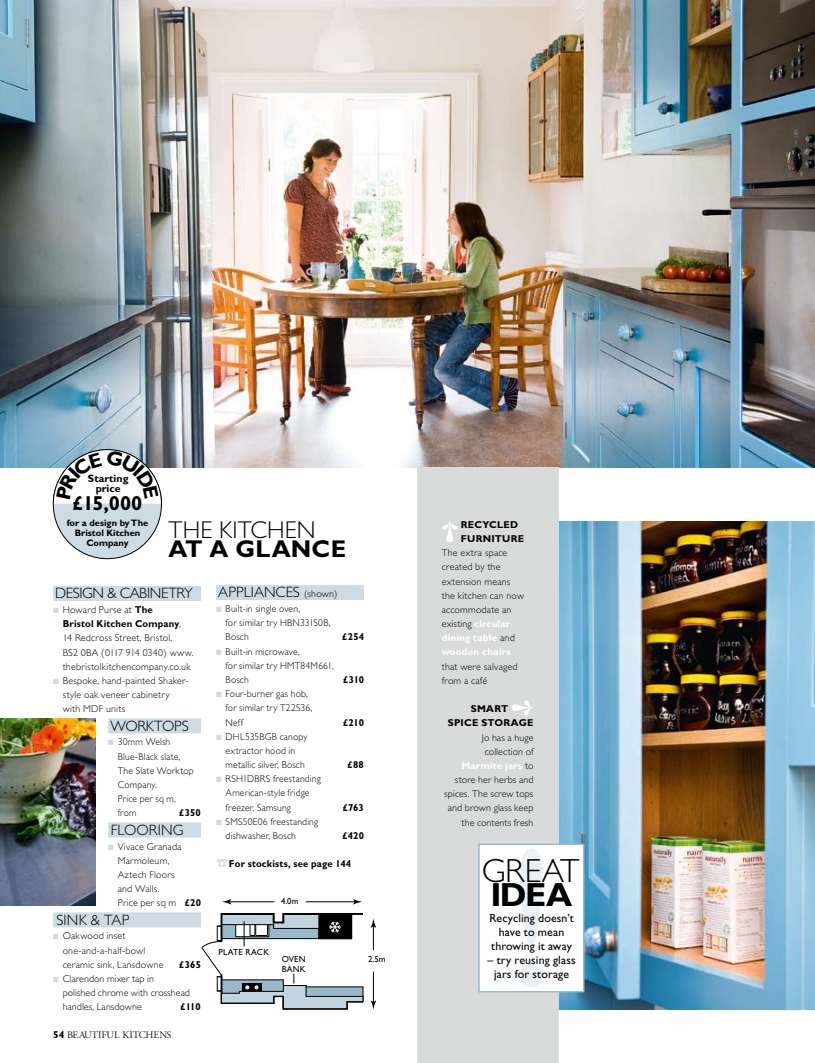
<style>
.page{position:relative;width:815px;height:1063px;background:#fff}
.page>*{position:absolute;margin:0;border:0;box-sizing:border-box;transform-origin:0 0}
.t1{font:198.25px "Gill Sans";color:#ebf0f5}
.t2{font:300 33.5px "Gill Sans";color:#000}
.t3{font:700 33.5px "Gill Sans";color:#000}
.t4{font:300 24.38px "Gill Sans";letter-spacing:.005em;color:#000}
.t5{font:700 24.38px "Gill Sans";letter-spacing:.01em;color:#000}
.t6{font:700 20.25px "Gill Sans";color:#000}
.t7{font:300 15px "Gill Sans";letter-spacing:-.005em;color:#000}
.t8{font:300 15px "Gill Sans";letter-spacing:-.025em;color:#000}
.t9{font:11.88px/14.1px "Gill Sans";letter-spacing:.01em;color:#000;text-align:center}
.t10{font:700 10.62px/9.4px "Gill Sans";color:#000;text-align:center}
.t11{font:300 10px/14.1px "Gill Sans";letter-spacing:.02em;color:#000}
.t12{font:300 10px/14.1px "Gill Sans";letter-spacing:.02em;color:#000;scale:.96 1}
.t13{font:700 10px "Gill Sans";letter-spacing:.015em;color:#000;scale:.96 1}
.t14{font:700 10px/14.1px "Gill Sans";letter-spacing:.015em;color:#000}
.t15{font:10px "Adobe Garamond Titling";letter-spacing:-.02em;color:#000}
.t16{font:700 9.38px/10px "Gill Sans";color:#000;text-align:center}
.t17{font:8.75px/10px "Gill Sans";letter-spacing:.015em;color:#000}
.s1{color:#cddbe4}
.s2{font-weight:700}
.s3{font-size:10px}
.s4{font-family:"Gill Sans";font-weight:700}
.s5{font-weight:700;color:#fff}
</style>
<div class="page">
<img style="left:0;top:0;width:815px;height:468px">
<img style="left:558px;top:521px;width:257px;height:489px">
<img style="left:0;top:718px;width:96px;height:187px">
<div style="left:53px;top:586px;width:148px;height:15px;background:#cddbe4"></div>
<div style="left:108px;top:718px;width:93px;height:15px;background:#cddbe4"></div>
<div style="left:108px;top:823px;width:93px;height:15px;background:#cddbe4"></div>
<div style="left:53px;top:912px;width:148px;height:15px;background:#cddbe4"></div>
<div style="left:216px;top:585px;width:148px;height:15px;background:#cddbe4"></div>
<hr style="left:306px;top:901px;width:49px;height:1px;background:#000">
<hr style="left:229px;top:901px;width:45px;height:1px;background:#000">
<svg style="left:353px;top:899px;width:9px;height:6px"></svg>
<svg style="left:222px;top:899px;width:9px;height:6px"></svg>
<div style="left:417px;top:467px;width:141px;height:596px;background:#d9dada"></div>
<div style="left:478px;top:844px;width:106px;height:148px;background:#fff;border:1px solid #98baca"></div>
<hr style="left:373px;top:972px;width:1px;height:31px;background:#000">
<svg style="left:371px;top:919px;width:5px;height:31px"></svg>
<svg style="left:371px;top:1000px;width:5px;height:10px"></svg>
<div style="left:53px;top:450px;width:108px;height:109px;background:#cddbe4;border-radius:50%"></div>
<svg style="left:200px;top:912px;width:164px;height:98px"></svg>
<svg style="left:53px;top:449px;width:109px;height:55px;background:#e2e7ea"></svg>
<p class="t10" style="left:88px;top:474px;width:42px">Starting price</p>
<h3 class="t6" style="left:72px;top:492px;width:72px">£15,000</h3>
<p class="t16" style="left:67px;top:518px;width:83px">for a design by The<br>Bristol Kitchen<br>Company</p>
<h3 class="t4" style="left:169px;top:516px;width:145px">THE KITCHEN</h3>
<h3 class="t5" style="left:169px;top:534px;width:179px">AT A GLANCE</h3>
<h3 class="t8" style="left:55px;top:585px;width:139px">DESIGN &amp; CABIN ETRY</h3>
<p class="t11" style="left:63px;top:603px;width:132px;text-indent:-10px"><span class="s1">■</span> Howard Purse at <span class="s2">The<br>Bristol Kitchen Company</span>,<br>14 Redcross Street, Bristol,<br>BS2 0BA (0117 914 0340) www. thebristolkitchencompany.co.uk</p>
<p class="t11" style="left:63px;top:674px;width:128px;text-indent:-10px"><span class="s1">■</span> Bespoke, hand-painted Shaker&shy;style oak veneer cabinetry with MDF units</p>
<h3 class="t7" style="left:110px;top:717px;width:80px">WORKTOP S</h3>
<p class="t12" style="left:118px;top:735px;width:81px;text-indent:-9px"><span class="s1">■</span> 30mm Welsh<br>Blue-Black slate,<br>The Slate Worktop<br>Company.<br>Price per sq m, from</p>
<h3 class="t7" style="left:218px;top:584px;width:121px">APPLIANCES <span class="s3">(shown)</span></h3>
<p class="t12" style="left:226px;top:602px;width:111px;text-indent:-10px"><span class="s1">■</span> Built-in single oven,<br>for similar try HBN331S0B,<br>Bosch</p>
<p class="t13" style="left:342px;top:631px;width:24px">£254</p>
<p class="t12" style="left:226px;top:644px;width:114px;text-indent:-10px"><span class="s1">■</span> Built-in microwave,<br>for similar try HMT84M661,<br>Bosch</p>
<p class="t13" style="left:343px;top:674px;width:23px">£310</p>
<p class="t12" style="left:226px;top:687px;width:92px;text-indent:-10px"><span class="s1">■</span> Four-burner gas hob, for similar try T22S36,<br>Neff</p>
<p class="t13" style="left:343px;top:716px;width:23px">£210</p>
<p class="t12" style="left:226px;top:729px;width:87px;text-indent:-10px"><span class="s1">■</span> DHL535BGB canopy extractor hood in metallic silver, Bosch</p>
<p class="t13" style="left:347px;top:759px;width:19px">£88</p>
<p class="t12" style="left:226px;top:772px;width:101px;text-indent:-10px"><span class="s1">■</span> RSH1DBRS freestanding<br>American-style fridge freezer, Samsung</p>
<p class="t13" style="left:343px;top:801px;width:24px">£763</p>
<p class="t13" style="left:179px;top:807px;width:24px">£350</p>
<p class="t12" style="left:226px;top:814px;width:98px;text-indent:-10px"><span class="s1">■</span> SMS50E06 freestanding dishwasher, Bosch</p>
<h3 class="t7" style="left:111px;top:821px;width:26px">FLOOR</h3>
<h3 class="t7" style="left:158px;top:821px;width:27px">ING</h3>
<p class="t11" style="left:118px;top:839px;width:85px;text-indent:-9px"><span class="s1">■</span> Vivace Granada<br>Marmoleum,<br>Aztech Floors<br>and Walls.<br>Price per sq m <span class="s2">£20</span></p>
<h3 class="t7" style="left:57px;top:911px;width:73px">SIN K &amp; TAP</h3>
<p class="t11" style="left:63px;top:929px;width:102px;text-indent:-10px"><span class="s1">■</span> Oakwood inset one-and-a-half-bowl ceramic sink, Lansdowne</p>
<p class="t13" style="left:342px;top:830px;width:24px">£420</p>
<p class="t13" style="left:229px;top:858px;width:129px">For stockists, see page 144</p>
<p class="t17" style="left:281px;top:897px;width:19px">4.0m</p>
<p class="t17" style="left:283px;top:901px;width:19px">4.0m</p>
<p class="t17" style="left:219px;top:947px;width:52px">PLATE RACK</p>
<p class="t17" style="left:367px;top:950px;width:19px">2.5m</p>
<p class="t17" style="left:282px;top:954px;width:25px">oven bank</p>
<p class="t17" style="left:368px;top:954px;width:19px">2.5m</p>
<p class="t13" style="left:179px;top:959px;width:24px">£365</p>
<p class="t11" style="left:63px;top:972px;width:129px;text-indent:-10px"><span class="s1">■</span> Clarendon mixer tap in<br>polished chrome with crosshead handles, Lansdowne</p>
<p class="t13" style="left:181px;top:1001px;width:22px">£110</p>
<p class="t15" style="left:53px;top:1029px;width:120px"><span class="s4">54</span> BEAUTIFUL KITCHENS</p>
<p class="t14" style="left:461px;top:517px;width:65px">RECYCLED<br>FURNITURE</p>
<p class="t11" style="left:442px;top:546px;width:84px">The extra space created by the extension means the kitchen can now accommodate an existing <span class="s5">circular dining table</span> and <span class="s5">wooden chairs</span></p>
<p class="t11" style="left:442px;top:659px;width:77px">that were salvaged from a café</p>
<p class="t14" style="left:448px;top:702px;width:87px;text-align:center">SMART<br>SPICE STORAGE</p>
<p class="t11" style="left:444px;top:730px;width:91px;text-align:right">Jo has a huge collection of<br><span class="s5">Marmite jars</span> to store her herbs and spices. The screw tops and brown glass keep the contents fresh</p>
<h1 class="t1" style="left:504px;top:805px;width:56px">!</h1>
<h2 class="t2" style="left:482px;top:852px;width:99px">GREAT</h2>
<h2 class="t3" style="left:490px;top:875px;width:59px">idea</h2>
<p class="t9" style="left:489px;top:911px;width:86px">Recycling doesn’t have to mean throwing it away</p>
<p class="t9" style="left:488px;top:953px;width:90px">– try reusing glass jars for storage</p>
</div>
